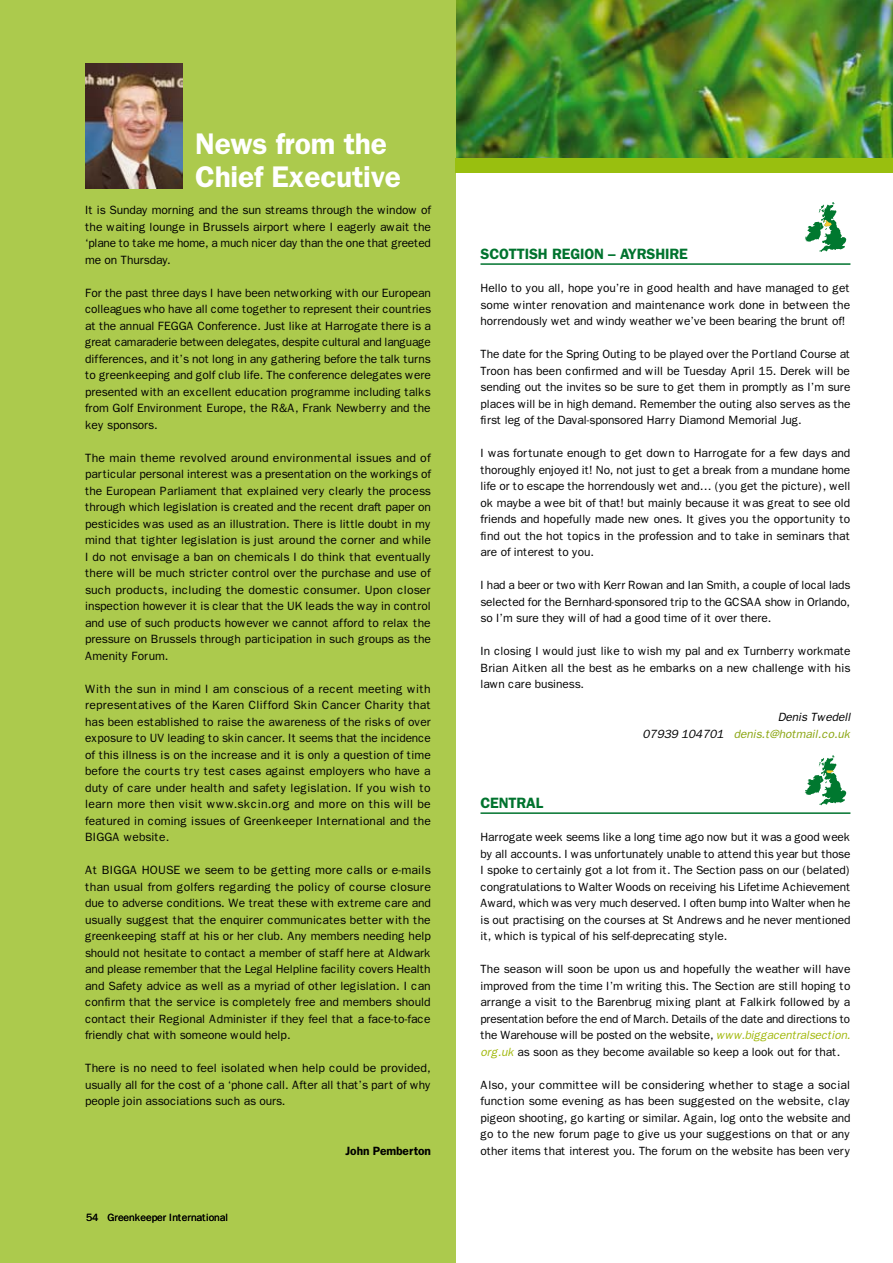
<style>
.page{position:relative;width:893px;height:1263px;background:#fff}
.page>*{position:absolute;margin:0;border:0;box-sizing:border-box;transform-origin:0 0}
.t1{font:600 30px/33px "Franklin Gothic";letter-spacing:-.01em;color:#fff}
.t2{font:600 15px "Franklin Gothic";letter-spacing:-.01em;color:#00732e}
.t3{font:12px/16.5px "Franklin Gothic";letter-spacing:-.01em;color:#000;text-align:justify}
.t4{font:600 12px "Franklin Gothic";letter-spacing:-.01em;color:#000}
.t5{font:11.85px/16.5px "Franklin Gothic";letter-spacing:-.01em;color:#000;text-align:justify}
.t6{font:italic 11.85px/16.5px "Franklin Gothic";letter-spacing:-.01em;color:#000;text-align:right}
.t7{font:10.5px "Franklin Gothic";letter-spacing:-.01em;color:#000}
.s1{color:#8aa510}
.s2{font-style:italic;color:#a2b90e}
</style>
<div class="page">
<hr style="left:480px;top:263px;width:370px;height:2px;background:#00732e">
<hr style="left:480px;top:812px;width:370px;height:2px;background:#00732e">
<svg style="left:805px;top:755px;width:41px;height:50px"></svg>
<svg style="left:805px;top:202px;width:41px;height:50px"></svg>
<img style="left:455px;top:0;width:438px;height:158px">
<div style="left:0;top:0;width:455px;height:1263px;background:#acca4d"></div>
<img style="left:85px;top:63px;width:98px;height:125px">
<div style="left:455px;top:158px;width:438px;height:15px;background:#99bf0f"></div>
<h1 class="t1" style="left:195px;top:128px;width:207px">News from the<br>Chief Executive</h1>
<p class="t3" style="left:85px;top:202px;width:348px">It is Sunday morning and the sun streams through the window of the waiting lounge in Brussels airport where I eagerly await the ‘plane to take me home, a much nicer day than the one that greeted me on Thursday.</p>
<p class="t3" style="left:85px;top:284px;width:347px">For the past three days I have been networking with our European colleagues who have all come together to represent their countries at the annual FEGGA Conference. Just like at Harrogate there is a great camaraderie between delegates, despite cultural and language differences, and it’s not long in any gathering before the talk turns to greenkeeping and golf club life. The conference delegates were presented with an excellent education programme including talks from Golf Environment Europe, the R&amp;A, Frank Newberry and the key sponsors.</p>
<p class="t3" style="left:85px;top:449px;width:348px">The main theme revolved around environmental issues and of particular personal interest was a presentation on the workings of the European Parliament that explained very clearly the process through which legislation is created and the recent draft paper on pesticides was used as an illustration. There is little doubt in my mind that tighter legislation is just around the corner and while I do not envisage a ban on chemicals I do think that eventually there will be much stricter control over the purchase and use of such products, including the domestic consumer. Upon closer inspection however it is clear that the UK leads the way in control and use of such products however we cannot afford to relax the pressure on Brussels through participation in such groups as the Amenity Forum.</p>
<p class="t3" style="left:85px;top:680px;width:348px">With the sun in mind I am conscious of a recent meeting with representatives of the Karen Clifford Skin Cancer Charity that has been established to raise the awareness of the risks of over exposure to UV leading to skin cancer. It seems that the incidence of this illness is on the increase and it is only a question of time before the courts try test cases against employers who have a duty of care under health and safety legislation. If you wish to learn more then visit www.skcin.org and more on this will be featured in coming issues of Greenkeeper International and the BIGGA website.</p>
<p class="t3" style="left:85px;top:862px;width:347px">At BIGGA HOUSE we seem to be getting more calls or e-mails than usual from golfers regarding the policy of course closure due to adverse conditions. We treat these with extreme care and usually suggest that the enquirer communicates better with the greenkeeping staff at his or her club. Any members needing help should not hesitate to contact a member of staff here at Aldwark and please remember that the Legal Helpline facility covers Health and Safety advice as well as a myriad of other legislation. I can confirm that the service is completely free and members should contact their Regional Administer if they feel that a face-to-face friendly chat with someone would help.</p>
<p class="t3" style="left:85px;top:1060px;width:347px">There is no need to feel isolated when help could be provided, usually all for the cost of a ‘phone call. After all that’s part of why people join associations such as ours.</p>
<p class="t4" style="left:346px;top:1143px;width:87px">John Pemberton</p>
<p class="t7" style="left:86px;top:1212px;width:144px">54 Greenkeeper International</p>
<p class="t2" style="left:480px;top:245px;width:157px">SCOTTISH REGION – Ayrshire</p>
<p class="t5" style="left:480px;top:280px;width:371px">Hello to you all, hope you’re in good health and have managed to get some winter renovation and maintenance work done in between the horrendously wet and windy weather we’ve been bearing the brunt of!</p>
<p class="t5" style="left:480px;top:346px;width:371px">The date for the Spring Outing to be played over the Portland Course at Troon has been confirmed and will be Tuesday April 15. Derek will be sending out the invites so be sure to get them in promptly as I’m sure places will be in high demand. Remember the outing also serves as the first leg of the Daval-sponsored Harry Diamond Memorial Jug.</p>
<p class="t5" style="left:480px;top:445px;width:371px">I was fortunate enough to get down to Harrogate for a few days and thoroughly enjoyed it! No, not just to get a break from a mundane home life or to escape the horrendously wet and… (you get the picture), well ok maybe a wee bit of that! but mainly because it was great to see old friends and hopefully made new ones. It gives you the opportunity to find out the hot topics in the profession and to take in seminars that are of interest to you.</p>
<p class="t5" style="left:480px;top:577px;width:371px">I had a beer or two with Kerr Rowan and Ian Smith, a couple of local lads selected for the Bernhard-sponsored trip to the GCSAA show in Orlando, so I’m sure they will of had a good time of it over there.</p>
<p class="t5" style="left:480px;top:643px;width:372px">In closing I would just like to wish my pal and ex Turnberry workmate Brian Aitken all the best as he embarks on a new challenge with his lawn care business.</p>
<p class="t6" style="left:643px;top:709px;width:209px">Denis Twedell<br>07939 104701 <span class="s1">denis.t@hotmail.co.uk</span></p>
<p class="t2" style="left:480px;top:794px;width:20px">Central</p>
<p class="t5" style="left:480px;top:829px;width:372px">Harrogate week seems like a long time ago now but it was a good week by all accounts. I was unfortunately unable to attend this year but those I spoke to certainly got a lot from it. The Section pass on our (belated) congratulations to Walter Woods on receiving his Lifetime Achievement Award, which was very much deserved. I often bump into Walter when he is out practising on the courses at St Andrews and he never mentioned it, which is typical of his self-deprecating style.</p>
<p class="t5" style="left:480px;top:961px;width:371px">The season will soon be upon us and hopefully the weather will have improved from the time I’m writing this. The Section are still hoping to arrange a visit to the Barenbrug mixing plant at Falkirk followed by a presentation before the end of March. Details of the date and directions to the Warehouse will be posted on the website, <span class="s2">www.biggacentralsection. org.uk</span> as soon as they become available so keep a look out for that.</p>
<p class="t5" style="left:480px;top:1076px;width:371px">Also, your committee will be considering whether to stage a social function some evening as has been suggested on the website, clay pigeon shooting, go karting or similar. Again, log onto the website and go to the new forum page to give us your suggestions on that or any other items that interest you. The forum on the website has been very</p>
</div>
